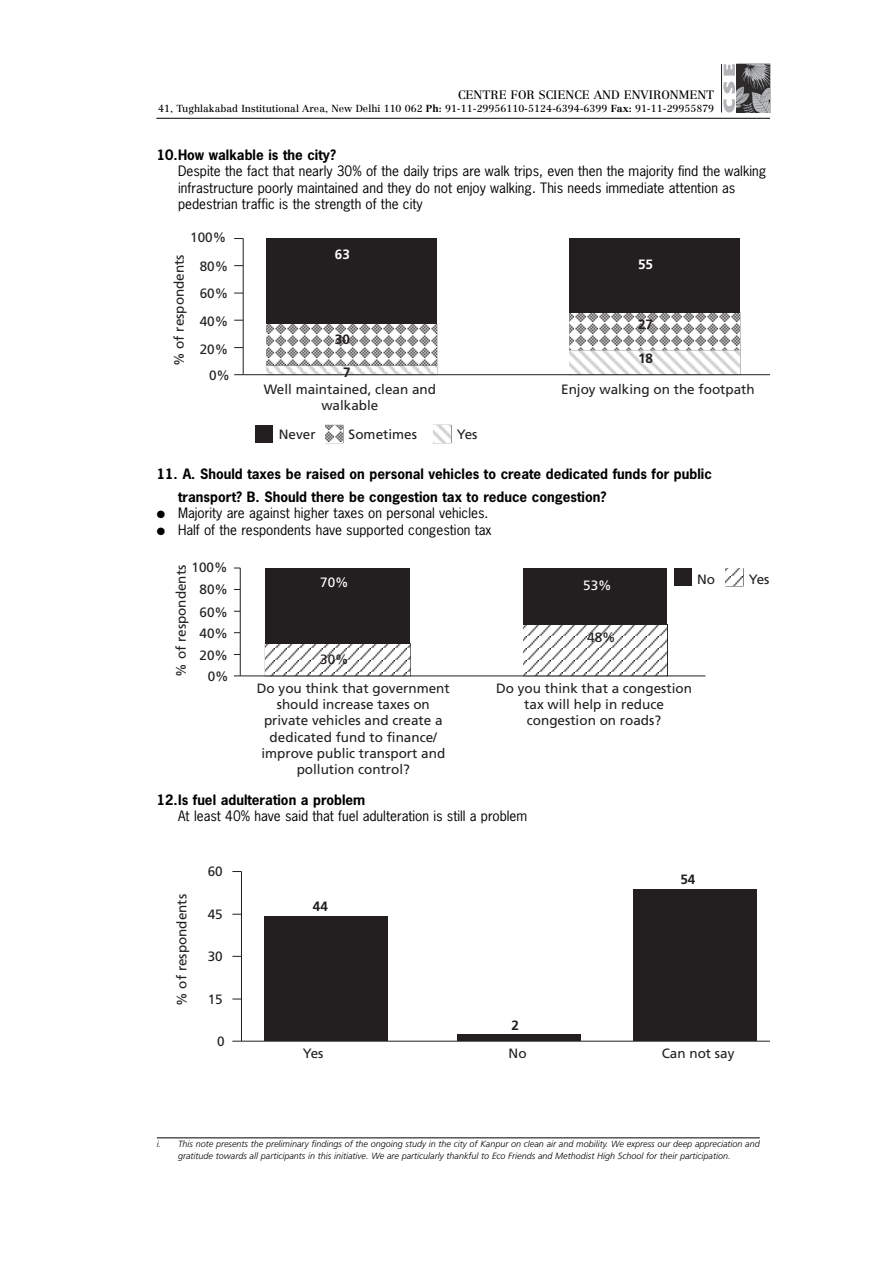
<style>
.page{position:relative;width:893px;height:1263px;background:#fff}
.page>*{position:absolute;margin:0;border:0;box-sizing:border-box;transform-origin:0 0}
.t1{font:13.5px/16.2px "Frutiger";color:#231f20;text-align:center}
.t2{font:13.5px/16.5px "News Gothic";color:#000}
.t3{font:700 13.5px/22.5px "News Gothic";color:#000}
.t4{font:700 13.5px "Frutiger";color:#231f20}
.t5{font:13.5px "Frutiger";color:#fff}
.t6{font:700 13.5px "Frutiger";color:#fff}
.t7{font:12px "Centennial";color:#000}
.t8{font:10.05px "Centennial";color:#000}
.t9{font:italic 300 9px/12px "Frutiger";color:#000}
.s1{font-weight:700}
</style>
<div class="page">
<hr style="left:157px;top:1137px;width:602px;height:1px;background:#000">
<svg style="left:723px;top:99px;width:12px;height:13px"></svg>
<svg style="left:723px;top:82px;width:12px;height:11px"></svg>
<svg style="left:723px;top:64px;width:12px;height:12px"></svg>
<hr style="left:721px;top:64px;width:1px;height:48px;background:#231f20">
<div style="left:736px;top:64px;width:34px;height:49px;border:1px solid #231f20"></div>
<img style="left:736px;top:64px;width:33px;height:48px">
<hr style="left:156px;top:118px;width:614px;height:1px;background:#000">
<svg style="left:266px;top:365px;width:170px;height:9px"></svg>
<svg style="left:569px;top:350px;width:170px;height:24px"></svg>
<svg style="left:266px;top:324px;width:170px;height:41px"></svg>
<svg style="left:569px;top:313px;width:170px;height:37px"></svg>
<div style="left:266px;top:238px;width:170px;height:86px;background:#231f20"></div>
<div style="left:569px;top:238px;width:170px;height:75px;background:#231f20"></div>
<hr style="left:243px;top:239px;width:1px;height:136px;background:#231f20">
<hr style="left:243px;top:374px;width:526px;height:1px;background:#231f20">
<div style="left:256px;top:425px;width:17px;height:18px;background:#231f20"></div>
<svg style="left:325px;top:425px;width:18px;height:17px"></svg>
<svg style="left:433px;top:425px;width:18px;height:18px"></svg>
<svg style="left:265px;top:643px;width:145px;height:33px"></svg>
<svg style="left:523px;top:624px;width:144px;height:52px"></svg>
<div style="left:265px;top:568px;width:145px;height:75px;background:#231f20"></div>
<div style="left:523px;top:568px;width:144px;height:56px;background:#231f20"></div>
<hr style="left:240px;top:568px;width:1px;height:108px;background:#231f20">
<hr style="left:240px;top:676px;width:465px;height:1px;background:#231f20">
<div style="left:674px;top:569px;width:17px;height:17px;background:#231f20"></div>
<svg style="left:725px;top:569px;width:18px;height:17px"></svg>
<div style="left:264px;top:917px;width:124px;height:124px;background:#231f20"></div>
<div style="left:457px;top:1034px;width:123px;height:7px;background:#231f20"></div>
<div style="left:633px;top:889px;width:123px;height:152px;background:#231f20"></div>
<hr style="left:241px;top:872px;width:1px;height:169px;background:#231f20">
<hr style="left:241px;top:1041px;width:528px;height:1px;background:#231f20">
<p class="t7" style="left:458px;top:90px;width:258px">CENTRE FOR SCIENCE AND ENVIRONMENT</p>
<p class="t8" style="left:158px;top:105px;width:557px">41, Tughlakabad Institutional Area, New Delhi 110 062 <span class="s1">Ph:</span> 91-11-29956110-5124-6394-6399 <span class="s1">Fax:</span> 91-11-29955879</p>
<p class="t3" style="left:157px;top:145px;width:181px">10.How walkable is the city?</p>
<p class="t2" style="left:178px;top:164px;width:589px">Despite the fact that nearly 30% of the daily trips are walk trips, even then the majority find the walking infrastructure poorly maintained and they do not enjoy walking. This needs immediate attention as pedestrian traffic is the strength of the city</p>
<p class="t1" style="left:190px;top:230px;width:38px">100%</p>
<p class="t1" style="left:172px;top:366px;width:113px;rotate:-90deg">% of respondents</p>
<p class="t1" style="left:200px;top:259px;width:30px">80%</p>
<p class="t1" style="left:200px;top:287px;width:30px">60%</p>
<p class="t1" style="left:200px;top:314px;width:30px">40%</p>
<p class="t1" style="left:200px;top:342px;width:30px">20%</p>
<p class="t1" style="left:209px;top:369px;width:23px">0%</p>
<p class="t6" style="left:335px;top:249px;width:17px">63</p>
<p class="t4" style="left:335px;top:334px;width:17px">30</p>
<p class="t4" style="left:343px;top:366px;width:9px">7</p>
<p class="t6" style="left:638px;top:259px;width:17px">55</p>
<p class="t4" style="left:638px;top:319px;width:17px">27</p>
<p class="t4" style="left:638px;top:353px;width:17px">18</p>
<p class="t1" style="left:264px;top:382px;width:174px">Well maintained, clean and walkable</p>
<p class="t1" style="left:561px;top:382px;width:195px">Enjoy walking on the footpath</p>
<p class="t1" style="left:279px;top:427px;width:38px">Never</p>
<p class="t1" style="left:348px;top:427px;width:70px">Sometimes</p>
<p class="t1" style="left:456px;top:427px;width:22px">Yes</p>
<p class="t3" style="left:178px;top:464px;width:535px;text-indent:-21px">11. A. Should taxes be raised on personal vehicles to create dedicated funds for public transport? B. Should there be congestion tax to reduce congestion?</p>
<p class="t2" style="left:157px;top:506px;width:333px">● Majority are against higher taxes on personal vehicles.</p>
<p class="t2" style="left:157px;top:523px;width:336px">● Half of the respondents have supported congestion tax</p>
<p class="t1" style="left:191px;top:560px;width:38px">100%</p>
<p class="t1" style="left:174px;top:677px;width:113px;rotate:-90deg">% of respondents</p>
<p class="t1" style="left:200px;top:583px;width:30px">80%</p>
<p class="t1" style="left:200px;top:605px;width:30px">60%</p>
<p class="t1" style="left:200px;top:626px;width:30px">40%</p>
<p class="t1" style="left:200px;top:648px;width:30px">20%</p>
<p class="t1" style="left:208px;top:669px;width:23px">0%</p>
<p class="t5" style="left:320px;top:577px;width:30px">70%</p>
<p class="t5" style="left:583px;top:580px;width:30px">53%</p>
<p class="t1" style="left:320px;top:652px;width:30px">30%</p>
<p class="t1" style="left:587px;top:630px;width:30px">48%</p>
<p class="t1" style="left:697px;top:572px;width:19px">No</p>
<p class="t1" style="left:748px;top:572px;width:22px">Yes</p>
<p class="t1" style="left:257px;top:681px;width:194px">Do you think that government should increase taxes on private vehicles and create a dedicated fund to finance/ improve public transport and pollution control?</p>
<p class="t1" style="left:496px;top:681px;width:197px">Do you think that a congestion tax will help in reduce congestion on roads?</p>
<p class="t3" style="left:157px;top:790px;width:210px">12.Is fuel adulteration a problem</p>
<p class="t2" style="left:178px;top:809px;width:350px">At least 40% have said that fuel adulteration is still a problem</p>
<p class="t1" style="left:175px;top:1006px;width:113px;rotate:-90deg">% of respondents</p>
<p class="t1" style="left:208px;top:865px;width:17px">60</p>
<p class="t1" style="left:208px;top:907px;width:17px">45</p>
<p class="t1" style="left:208px;top:950px;width:17px">30</p>
<p class="t1" style="left:208px;top:992px;width:17px">15</p>
<p class="t1" style="left:217px;top:1034px;width:9px">0</p>
<p class="t4" style="left:313px;top:901px;width:17px">44</p>
<p class="t4" style="left:511px;top:1020px;width:9px">2</p>
<p class="t4" style="left:680px;top:874px;width:17px">54</p>
<p class="t1" style="left:303px;top:1047px;width:22px">Yes</p>
<p class="t1" style="left:508px;top:1047px;width:19px">No</p>
<p class="t1" style="left:661px;top:1047px;width:74px">Can not say</p>
<p class="t9" style="left:178px;top:1138px;width:583px;text-indent:-21px">i. This note presents the preliminary findings of the ongoing study in the city of Kanpur on clean air and mobility. We express our deep appreciation and gratitude towards all participants in this initiative. We are particularly thankful to Eco Friends and Methodist High School for their participation.</p>
</div>
